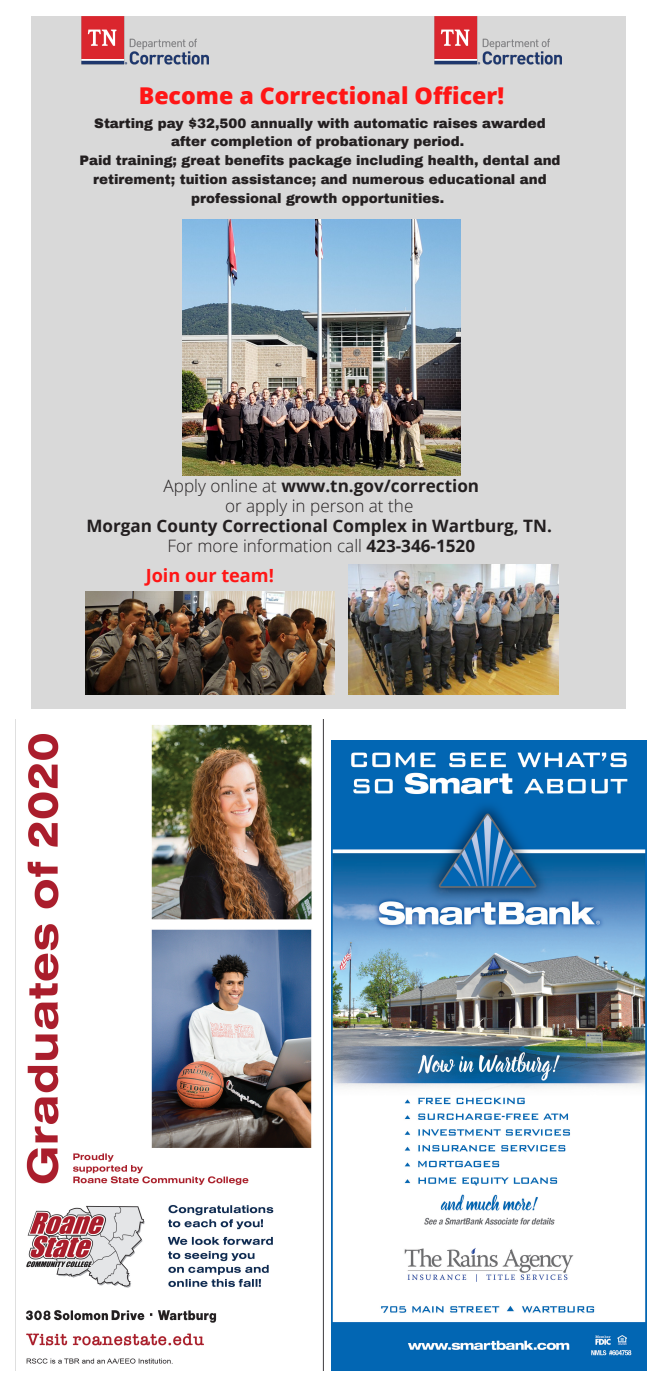
<style>
.page{position:relative;width:662px;height:1386px;background:#fff}
.page>*{position:absolute;margin:0;border:0;box-sizing:border-box;transform-origin:0 0}
.t1{font:800 23.19px "Open Sans";color:#ff1616}
.t2{font:700 18.2px "Open Sans";color:#ff1616}
.t3{font:700 17.06px/19.8px "Open Sans";color:#231f20;text-align:center}
.t4{font:900 13.39px/18.7px "Archivo";color:#231f20;text-align:center}
.s1{font-weight:300}
</style>
<div class="page">
<img style="left:331px;top:740px;width:315px;height:630px">
<img style="left:26px;top:719px;width:298px;height:651px">
<div style="left:31px;top:16px;width:594px;height:693px;background:#d9d9d9"></div>
<img style="left:85px;top:591px;width:249px;height:104px">
<img style="left:182px;top:220px;width:278px;height:256px">
<img style="left:348px;top:564px;width:210px;height:131px">
<img style="left:81px;top:16px;width:128px;height:49px">
<img style="left:434px;top:16px;width:128px;height:49px">
<p class="t1" style="left:139px;top:78px;width:367px">Become a Correctional Officer!</p>
<p class="t4" style="left:79px;top:114px;width:482px">Starting pay $32,500 annually with automatic raises awarded after completion of probationary period.<br>Paid training; great benefits package including health, dental and retirement; tuition assistance; and numerous educational and professional growth opportunities.</p>
<p class="t3" style="left:86px;top:476px;width:467px"><span class="s1">Apply online at</span> www.tn.gov/correction<br><span class="s1">or apply in person at the<br></span>Morgan County Correctional Complex in Wartburg, TN.<br><span class="s1">For more information call</span> 423-346-1520</p>
<p class="t2" style="left:146px;top:562px;width:130px">Join our team!</p>
</div>
